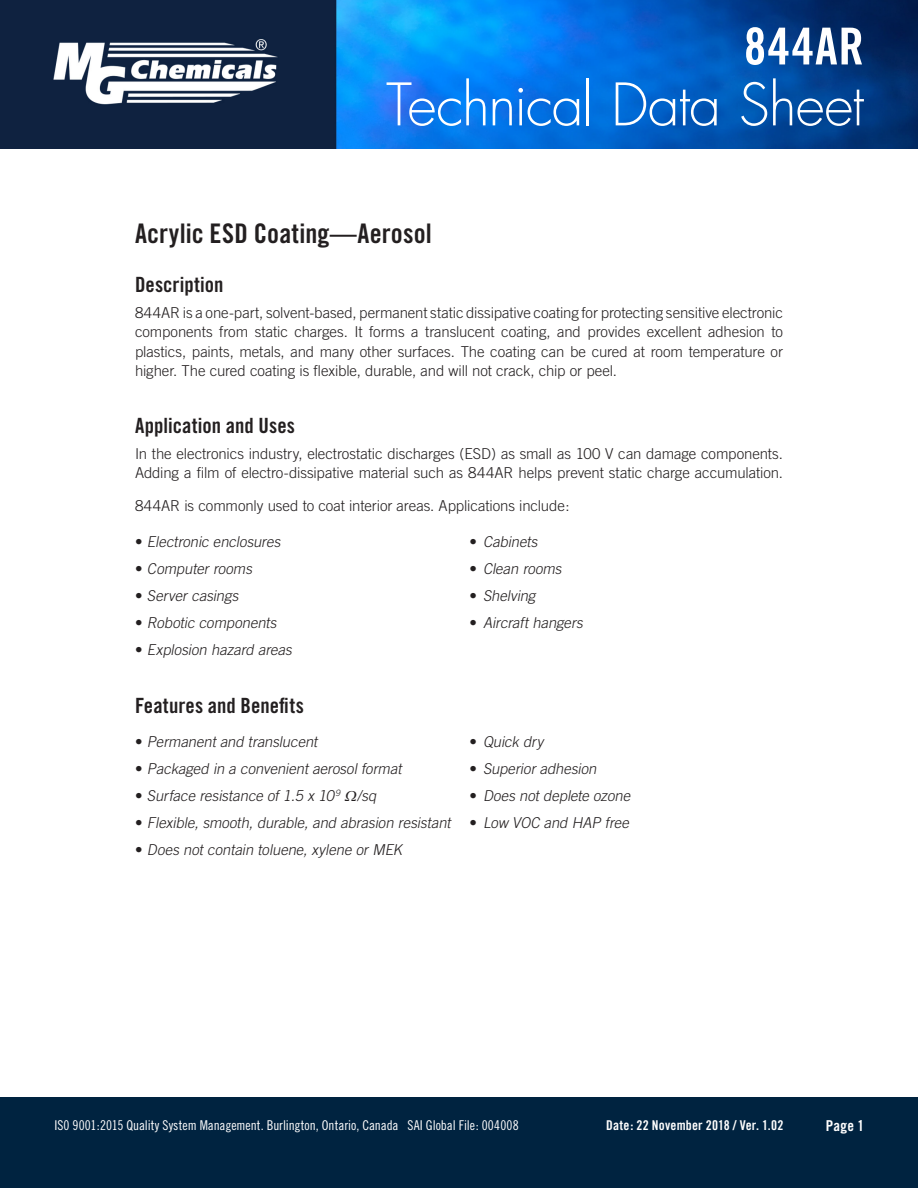
<style>
.page{position:relative;width:918px;height:1188px;background:#fff}
.page>*{position:absolute;margin:0;border:0;box-sizing:border-box;transform-origin:0 0}
.t1{font:300 57px "Futura";letter-spacing:-.025em;color:#fff}
.t2{font:51px "Trade Gothic Bold Cond Twenty";letter-spacing:.02em;color:#fff}
.Header_Style{font:27px "Trade Gothic Bold Cond Twenty";letter-spacing:.005em;color:#231f20}
.Subhead_Style{font:21px "Trade Gothic Bold Cond Twenty";letter-spacing:.005em;color:#231f20}
.Paragraph_Text_Style{font:300 15px/19.5px "Trade Gothic";letter-spacing:-.005em;color:#231f20;text-align:justify}
.Features_Text_Style{font:italic 300 15px "Trade Gothic";color:#231f20}
.t3{font:15px "Trade Gothic Bold Cond Twenty";color:#fff}
.t4{font:13.5px "Trade Gothic Cond Eighteen";color:#fff}
.t5{font:13.5px "Trade Gothic Bold Cond Twenty";letter-spacing:.015em;color:#fff}
.s1{font-style:normal}
</style>
<div class="page">
<img style="left:0;top:0;width:918px;height:149px">
<div style="left:0;top:1097px;width:918px;height:91px;background:#002340"></div>
<h2 class="t2" style="left:744px;top:15px;width:122px">844AR</h2>
<h1 class="t1" style="left:386px;top:70px;width:479px">Technical Data Sheet</h1>
<p class="Header_Style" style="left:135px;top:217px;width:298px">Acrylic ESD Coating—Aerosol</p>
<p class="Subhead_Style" style="left:135px;top:271px;width:90px">Description</p>
<p class="Paragraph_Text_Style" style="left:135px;top:303px;width:650px">844AR is a one-part, solvent-based, permanent static dissipative coating for protecting sensitive electronic components from static charges. It forms a translucent coating, and provides excellent adhesion to plastics, paints, metals, and many other surfaces. The coating can be cured at room temperature or higher. The cured coating is flexible, durable, and will not crack, chip or peel.</p>
<p class="Subhead_Style" style="left:135px;top:412px;width:162px">Application and Uses</p>
<p class="Paragraph_Text_Style" style="left:135px;top:444px;width:650px">In the electronics industry, electrostatic discharges (ESD) as small as 100 V can damage components.<br>Adding a film of electro-dissipative material such as 844AR helps prevent static charge accumulation.</p>
<p class="Paragraph_Text_Style" style="left:135px;top:496px;width:436px">844AR is commonly used to coat interior areas. Applications include:</p>
<p class="Features_Text_Style" style="left:135px;top:533px;width:150px"><span class="s1">•</span> Electronic enclosures</p>
<p class="Features_Text_Style" style="left:469px;top:533px;width:72px"><span class="s1">•</span> Cabinets</p>
<p class="Features_Text_Style" style="left:135px;top:560px;width:122px"><span class="s1">•</span> Computer rooms</p>
<p class="Features_Text_Style" style="left:469px;top:560px;width:97px"><span class="s1">•</span> Clean rooms</p>
<p class="Features_Text_Style" style="left:135px;top:587px;width:108px"><span class="s1">•</span> Server casings</p>
<p class="Features_Text_Style" style="left:470px;top:587px;width:71px"><span class="s1">•</span> Shelving</p>
<p class="Features_Text_Style" style="left:135px;top:614px;width:146px"><span class="s1">•</span> Robotic components</p>
<p class="Features_Text_Style" style="left:470px;top:614px;width:118px"><span class="s1">•</span> Aircraft hangers</p>
<p class="Features_Text_Style" style="left:135px;top:641px;width:161px"><span class="s1">•</span> Explosion hazard areas</p>
<p class="Subhead_Style" style="left:135px;top:693px;width:170px">Features and Benefits</p>
<p class="Features_Text_Style" style="left:135px;top:733px;width:187px"><span class="s1">•</span> Permanent and translucent</p>
<p class="Features_Text_Style" style="left:469px;top:733px;width:78px"><span class="s1">•</span> Quick dry</p>
<p class="Features_Text_Style" style="left:135px;top:760px;width:271px"><span class="s1">•</span> Packaged in a convenient aerosol format</p>
<p class="Features_Text_Style" style="left:470px;top:760px;width:132px"><span class="s1">•</span> Superior adhesion</p>
<p class="Features_Text_Style" style="left:135px;top:787px;width:246px"><span class="s1">•</span> Surface resistance of 1.5 x 10<sup>9</sup> /sq</p>
<p class="Features_Text_Style" style="left:469px;top:787px;width:165px"><span class="s1">•</span> Does not deplete ozone</p>
<p class="Features_Text_Style" style="left:135px;top:814px;width:499px"><span class="s1">•</span> Flexible, smooth, durable, and abrasion resistant <span class="s1">•</span> Low VOC and HAP free</p>
<p class="Features_Text_Style" style="left:135px;top:841px;width:272px"><span class="s1">•</span> Does not contain toluene, xylene or MEK</p>
<p class="t4" style="left:54px;top:1117px;width:466px">IS0 9001:2015 Quality System Management. Burlington, Ontario, Canada SAI Global File: 004008</p>
<p class="t5" style="left:606px;top:1117px;width:179px">Date: 22 November 2018 / Ver. 1.02</p>
<p class="t3" style="left:826px;top:1116px;width:40px">Page 1</p>
</div>
